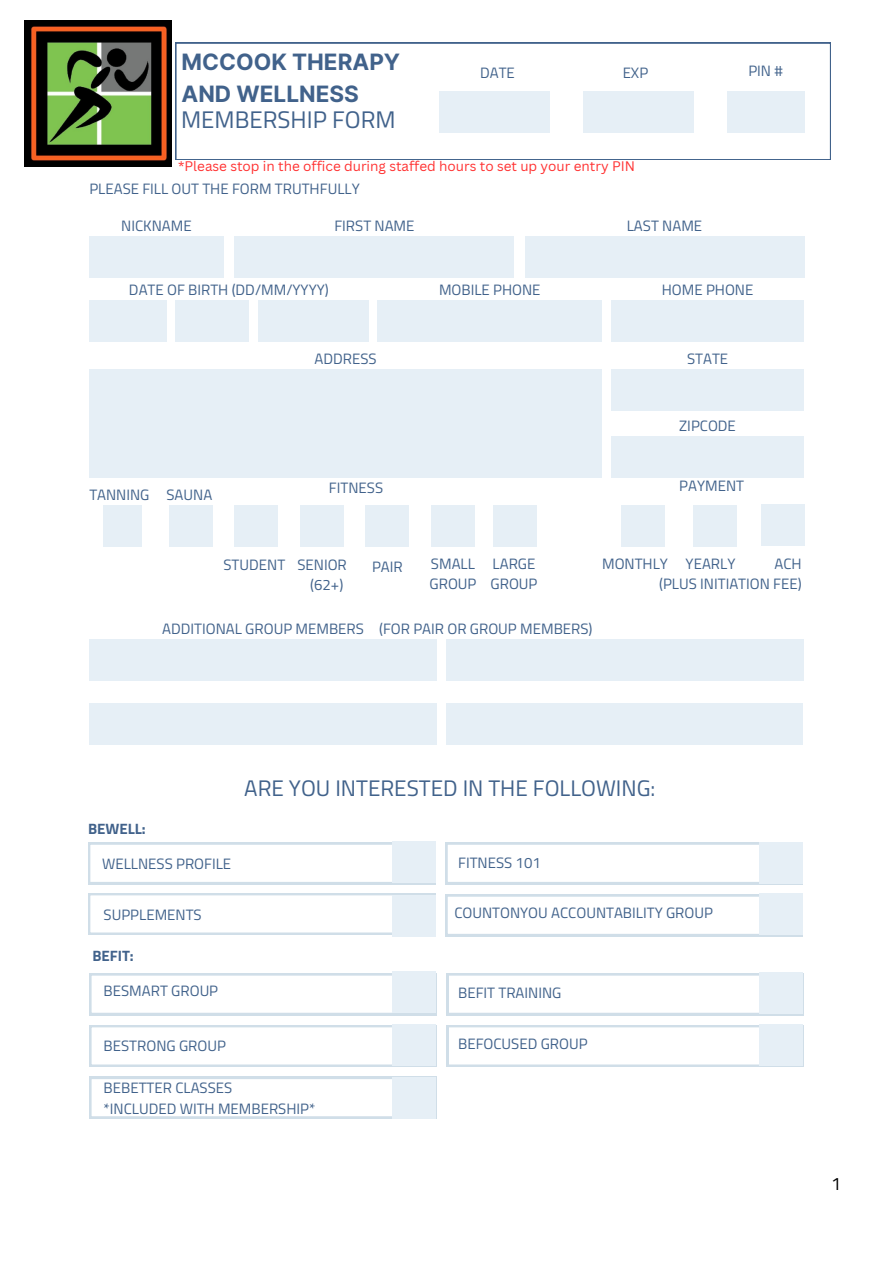
<style>
.page{position:relative;width:893px;height:1264px;background:#fff}
.page>*{position:absolute;margin:0;border:0;box-sizing:border-box;transform-origin:0 0}
.t1{font:24px "Titillium Web";color:#41628b}
.t2{font:22.5px "Titillium Web";color:#41628b}
.t3{font:700 22.5px/31.5px "Inter";color:#41628b}
.t4{font:18px "Titillium Web";color:#000}
.t5{font:15px/20.2px "Titillium Web";color:#41628b}
.t6{font:700 15px "Titillium Web";color:#41628b}
.t7{font:13.5px "Canva Sans";color:#ff3131}
</style>
<div class="page">
<svg style="left:175px;top:43px;width:655px;height:117px"></svg>
<div style="left:89px;top:236px;width:134px;height:41px;background:#e6eff6"></div>
<div style="left:525px;top:236px;width:279px;height:41px;background:#e6eff6"></div>
<div style="left:169px;top:505px;width:43px;height:42px;background:#e6eff6"></div>
<div style="left:446px;top:639px;width:358px;height:41px;background:#e6eff6"></div>
<div style="left:611px;top:300px;width:193px;height:42px;background:#e6eff6"></div>
<div style="left:611px;top:369px;width:193px;height:42px;background:#e6eff6"></div>
<div style="left:235px;top:236px;width:279px;height:41px;background:#e6eff6"></div>
<svg style="left:88px;top:842px;width:347px;height:42px"></svg>
<svg style="left:89px;top:1025px;width:348px;height:41px"></svg>
<svg style="left:89px;top:973px;width:348px;height:42px"></svg>
<svg style="left:445px;top:842px;width:314px;height:42px"></svg>
<svg style="left:446px;top:973px;width:357px;height:42px"></svg>
<div style="left:104px;top:505px;width:38px;height:42px;background:#e6eff6"></div>
<div style="left:89px;top:639px;width:348px;height:41px;background:#e6eff6"></div>
<div style="left:89px;top:703px;width:348px;height:42px;background:#e6eff6"></div>
<div style="left:446px;top:703px;width:356px;height:42px;background:#e6eff6"></div>
<div style="left:89px;top:369px;width:513px;height:109px;background:#e6eff6"></div>
<div style="left:258px;top:300px;width:110px;height:42px;background:#e6eff6"></div>
<div style="left:377px;top:300px;width:225px;height:42px;background:#e6eff6"></div>
<div style="left:175px;top:300px;width:74px;height:42px;background:#e6eff6"></div>
<div style="left:89px;top:300px;width:77px;height:42px;background:#e6eff6"></div>
<div style="left:611px;top:436px;width:193px;height:42px;background:#e6eff6"></div>
<div style="left:727px;top:91px;width:77px;height:42px;background:#e6eff6"></div>
<svg style="left:445px;top:894px;width:357px;height:42px"></svg>
<div style="left:235px;top:505px;width:43px;height:42px;background:#e6eff6"></div>
<div style="left:300px;top:505px;width:43px;height:42px;background:#e6eff6"></div>
<div style="left:366px;top:505px;width:43px;height:42px;background:#e6eff6"></div>
<div style="left:431px;top:505px;width:43px;height:42px;background:#e6eff6"></div>
<div style="left:621px;top:505px;width:43px;height:42px;background:#e6eff6"></div>
<div style="left:693px;top:505px;width:43px;height:42px;background:#e6eff6"></div>
<div style="left:761px;top:504px;width:43px;height:41px;background:#e6eff6"></div>
<div style="left:583px;top:91px;width:110px;height:42px;background:#e6eff6"></div>
<div style="left:440px;top:91px;width:110px;height:42px;background:#e6eff6"></div>
<svg style="left:88px;top:893px;width:347px;height:41px"></svg>
<div style="left:392px;top:841px;width:43px;height:42px;background:#e6eff6"></div>
<div style="left:392px;top:895px;width:43px;height:42px;background:#e6eff6"></div>
<div style="left:392px;top:971px;width:43px;height:41px;background:#e6eff6"></div>
<div style="left:392px;top:1024px;width:43px;height:41px;background:#e6eff6"></div>
<div style="left:759px;top:972px;width:43px;height:42px;background:#e6eff6"></div>
<div style="left:759px;top:893px;width:43px;height:41px;background:#e6eff6"></div>
<div style="left:759px;top:842px;width:43px;height:42px;background:#e6eff6"></div>
<img style="left:25px;top:20px;width:146px;height:147px">
<svg style="left:446px;top:1025px;width:357px;height:41px"></svg>
<div style="left:759px;top:1024px;width:43px;height:41px;background:#e6eff6"></div>
<svg style="left:89px;top:1076px;width:348px;height:42px"></svg>
<div style="left:392px;top:1076px;width:43px;height:42px;background:#e6eff6"></div>
<div style="left:493px;top:505px;width:43px;height:41px;background:#e6eff6"></div>
<h4 class="t3" style="left:181px;top:46px;width:220px">MCCOOK THERAPY<br>AND WELLNESS</h4>
<h4 class="t1" style="left:181px;top:101px;width:216px">MEMBERSHIP FORM</h4>
<h4 class="t5" style="left:480px;top:62px;width:36px">DATE</h4>
<h3 class="t5" style="left:622px;top:62px;width:27px">EXP</h3>
<h4 class="t7" style="left:178px;top:157px;width:458px">*Please stop in the office during staffed hours to set up your entry PIN</h4>
<h4 class="t5" style="left:89px;top:178px;width:272px">PLEASE FILL OUT THE FORM TRUTHFULLY</h4>
<p class="t5" style="left:121px;top:215px;width:72px">NICKNAME</p>
<h4 class="t5" style="left:334px;top:215px;width:82px">FIRST NAME</h4>
<h4 class="t5" style="left:626px;top:215px;width:77px">LAST NAME</h4>
<h4 class="t5" style="left:748px;top:60px;width:36px">PIN #</h4>
<h4 class="t5" style="left:129px;top:279px;width:201px">DATE OF BIRTH (DD/MM/YYYY)</h4>
<h4 class="t5" style="left:89px;top:484px;width:62px">TANNING</h4>
<h4 class="t5" style="left:166px;top:484px;width:47px">SAUNA</h4>
<h4 class="t5" style="left:314px;top:348px;width:64px">ADDRESS</h4>
<h4 class="t5" style="left:329px;top:477px;width:56px">FITNESS</h4>
<h4 class="t5" style="left:439px;top:279px;width:103px">MOBILE PHONE</h4>
<h4 class="t5" style="left:661px;top:279px;width:93px">HOME PHONE</h4>
<h4 class="t5" style="left:687px;top:348px;width:43px">STATE</h4>
<h4 class="t5" style="left:679px;top:415px;width:58px">ZIPCODE</h4>
<h4 class="t5" style="left:679px;top:475px;width:66px">PAYMENT</h4>
<h4 class="t5" style="left:223px;top:554px;width:63px">STUDENT</h4>
<h4 class="t5" style="left:429px;top:553px;width:48px">SMALL<br>GROUP</h4>
<h2 class="t5" style="left:297px;top:554px;width:51px;text-align:right">SENIOR (62+)</h2>
<h3 class="t5" style="left:490px;top:553px;width:48px">LARGE<br>GROUP</h3>
<p class="t5" style="left:372px;top:556px;width:32px">PAIR</p>
<h4 class="t5" style="left:602px;top:553px;width:67px">MONTHLY</h4>
<h4 class="t5" style="left:685px;top:553px;width:51px">YEARLY</h4>
<h4 class="t5" style="left:659px;top:553px;width:144px;text-align:right">ACH<br>(PLUS INITIATION FEE)</h4>
<h4 class="t5" style="left:162px;top:618px;width:203px">ADDITIONAL GROUP MEMBERS</h4>
<h4 class="t5" style="left:379px;top:618px;width:215px">(FOR PAIR OR GROUP MEMBERS)</h4>
<h4 class="t6" style="left:88px;top:816px;width:59px">BEWELL:</h4>
<h4 class="t5" style="left:102px;top:853px;width:130px">WELLNESS PROFILE</h4>
<h4 class="t2" style="left:244px;top:770px;width:412px">ARE YOU INTERESTED IN THE FOLLOWING:</h4>
<h4 class="t5" style="left:458px;top:852px;width:84px">FITNESS 101</h4>
<p class="t5" style="left:104px;top:904px;width:100px">SUPPLEMENTS</p>
<h1 class="t5" style="left:454px;top:902px;width:260px">COUNTONYOU ACCOUNTABILITY GROUP</h1>
<h4 class="t6" style="left:92px;top:944px;width:43px">BEFIT:</h4>
<h4 class="t5" style="left:104px;top:979px;width:116px">BESMART GROUP</h4>
<h4 class="t5" style="left:104px;top:1034px;width:124px">BESTRONG GROUP</h4>
<h4 class="t5" style="left:104px;top:1077px;width:213px">BEBETTER CLASSES<br>*INCLUDED WITH MEMBERSHIP*</h4>
<h4 class="t5" style="left:458px;top:982px;width:105px">BEFIT TRAINING</h4>
<h4 class="t5" style="left:458px;top:1033px;width:131px">BEFOCUSED GROUP</h4>
<h4 class="t4" style="left:830px;top:1169px;width:12px">1</h4>
</div>
